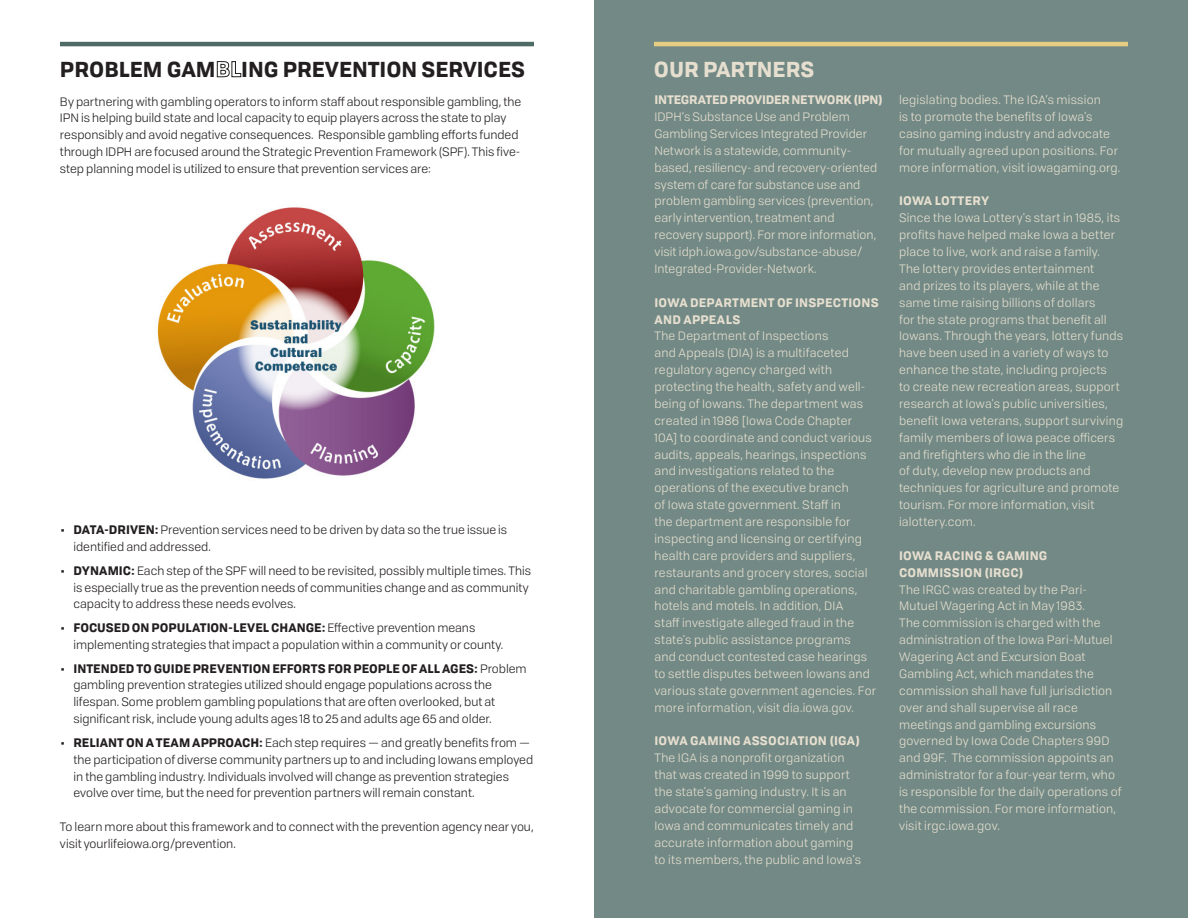
<style>
.page{position:relative;width:1188px;height:918px;background:#fff}
.page>*{position:absolute;margin:0;border:0;box-sizing:border-box;transform-origin:0 0}
.t1{font:700 21px "Tofino Personal";color:#231f20}
.t2{font:700 21px "Tofino Personal";color:#e6decf}
.t3{font:12px/16.8px "Tofino Personal";letter-spacing:.015em;color:#e6decf}
.t4{font:12px/16.8px "Tofino Personal";letter-spacing:-.005em;color:#231f20}
.t5{font:700 12px/16.8px "Tofino Personal";letter-spacing:.015em;color:#e6decf}
.t6{font:700 12px "Tofino Personal";letter-spacing:-.015em;color:#e6decf}
.s1{color:#21211f}
.s2{font-weight:700}
</style>
<div class="page">
<div style="left:594px;top:0;width:594px;height:918px;background:#728985"></div>
<hr style="left:60px;top:42px;width:474px;height:4px;background:#4f6b66">
<hr style="left:654px;top:42px;width:474px;height:4px;background:#e6cd81">
<img style="left:157px;top:207px;width:278px;height:272px">
<p class="t1" style="left:60px;top:52px;width:466px">PROBLEM GAM<span class="s1">BL</span>ING PREVENTION SERVICES</p>
<p class="t2" style="left:654px;top:52px;width:162px">OUR PARTNERS</p>
<p class="t4" style="left:60px;top:92px;width:463px">By partnering with gambling operators to inform staff about responsible gambling, the IPN is helping build state and local capacity to equip players across the state to play responsibly and avoid negative consequences. Responsible gambling efforts funded through IDPH are focused around the Strategic Prevention Framework (SPF). This five&shy;step planning model is utilized to ensure that prevention services are:</p>
<p class="t6" style="left:654px;top:90px;width:230px">INTEGRATED PROVIDER NETWORK (IPN)</p>
<p class="t3" style="left:654px;top:107px;width:224px">IDPH’s Substance Use and Problem Gambling Services Integrated Provider Network is a statewide, community&shy;based, resiliency- and recovery-oriented system of care for substance use and problem gambling services (prevention, early intervention, treatment and recovery support). For more information, visit idph.iowa.gov/substance-abuse/ Integrated-Provider-Network.</p>
<p class="t5" style="left:654px;top:293px;width:226px">IOWA DEPARTMENT OF INSPECTIONS<br>AND APPEALS</p>
<p class="t3" style="left:654px;top:327px;width:223px">The Department of Inspections<br>and Appeals (DIA) is a multifaceted regulatory agency charged with protecting the health, safety and well&shy;being of Iowans. The department was created in 1986 [Iowa Code Chapter 10A] to coordinate and conduct various audits, appeals, hearings, inspections and investigations related to the operations of the executive branch<br>of Iowa state government. Staff in<br>the department are responsible for inspecting and licensing or certifying health care providers and suppliers, restaurants and grocery stores, social and charitable gambling operations, hotels and motels. In addition, DIA<br>staff investigate alleged fraud in the state's public assistance programs<br>and conduct contested case hearings to settle disputes between Iowans and various state government agencies. For more information, visit dia.iowa.gov.</p>
<p class="t5" style="left:654px;top:732px;width:207px">IOWA GAMING ASSOCIATION (IGA)</p>
<p class="t3" style="left:654px;top:749px;width:208px">The IGA is a nonprofit organization that was created in 1999 to support the state's gaming industry. It is an advocate for commercial gaming in Iowa and communicates timely and accurate information about gaming to its members, the public and Iowa's</p>
<p class="t4" style="left:73px;top:521px;width:435px;text-indent:-14px"><span class="s2">• DATA-DRIVEN:</span> Prevention services need to be driven by data so the true issue is identified and addressed.</p>
<p class="t4" style="left:73px;top:561px;width:459px;text-indent:-14px"><span class="s2">• DYNAMIC:</span> Each step of the SPF will need to be revisited, possibly multiple times. This is especially true as the prevention needs of communities change and as community capacity to address these needs evolves.</p>
<p class="t4" style="left:73px;top:619px;width:431px;text-indent:-14px"><span class="s2">• FOCUSED ON POPULATION-LEVEL CHANGE:</span> Effective prevention means implementing strategies that impact a population within a community or county.</p>
<p class="t4" style="left:73px;top:659px;width:455px;text-indent:-14px"><span class="s2">• INTENDED TO GUIDE PREVENTION EFFORTS FOR PEOPLE OF ALL AGES:</span> Problem gambling prevention strategies utilized should engage populations across the lifespan. Some problem gambling populations that are often overlooked, but at significant risk, include young adults ages 18 to 25 and adults age 65 and older.</p>
<p class="t4" style="left:73px;top:733px;width:461px;text-indent:-14px"><span class="s2">• RELIANT ON A TEAM APPROACH:</span> Each step requires — and greatly benefits from — the participation of diverse community partners up to and including Iowans employed in the gambling industry. Individuals involved will change as prevention strategies evolve over time, but the need for prevention partners will remain constant.</p>
<p class="t4" style="left:60px;top:818px;width:475px">To learn more about this framework and to connect with the prevention agency near you, visit yourlifeiowa.org/prevention.</p>
<p class="t3" style="left:899px;top:91px;width:223px">legislating bodies. The IGA’s mission<br>is to promote the benefits of Iowa's casino gaming industry and advocate for mutually agreed upon positions. For more information, visit iowagaming.org.</p>
<p class="t5" style="left:899px;top:192px;width:92px">IOWA LOTTERY</p>
<p class="t3" style="left:899px;top:209px;width:226px">Since the Iowa Lottery's start in 1985, its profits have helped make Iowa a better place to live, work and raise a family.<br>The lottery provides entertainment<br>and prizes to its players, while at the same time raising billions of dollars<br>for the state programs that benefit all Iowans. Through the years, lottery funds have been used in a variety of ways to enhance the state, including projects<br>to create new recreation areas, support research at Iowa's public universities, benefit Iowa veterans, support surviving family members of Iowa peace officers and firefighters who die in the line<br>of duty, develop new products and techniques for agriculture and promote tourism. For more information, visit ialottery.com.</p>
<p class="t5" style="left:899px;top:546px;width:150px">IOWA RACING &amp; GAMING<br>COMMISSION (IRGC)</p>
<p class="t3" style="left:899px;top:580px;width:224px">The IRGC was created by the Pari-Mutuel Wagering Act in May 1983.<br>The commission is charged with the administration of the Iowa Pari-Mutuel Wagering Act and Excursion Boat Gambling Act, which mandates the commission shall have full jurisdiction over and shall supervise all race meetings and gambling excursions governed by Iowa Code Chapters 99D and 99F. The commission appoints an administrator for a four-year term, who is responsible for the daily operations of the commission. For more information, visit irgc.iowa.gov.</p>
</div>
